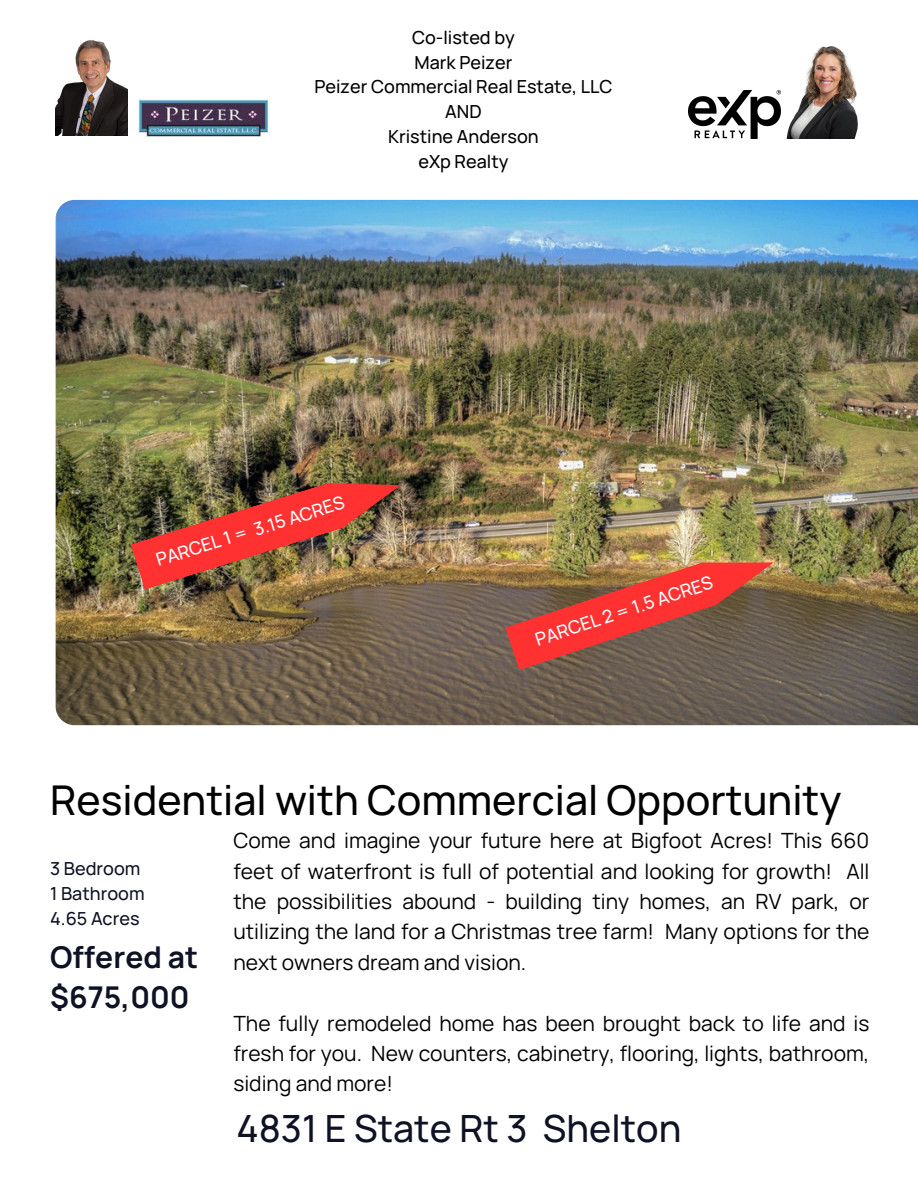
<style>
.page{position:relative;width:918px;height:1188px;background:#fff}
.page>*{position:absolute;margin:0;border:0;box-sizing:border-box;transform-origin:0 0}
.t1{font:500 40.95px "Manrope";color:#000}
.t2{font:500 37.5px "Manrope";color:#0f1224}
.t3{font:700 30px/40.5px "Manrope";color:#0f1224}
.t4{font:21px/30.3px "Manrope";color:#000;text-align:justify}
.t5{font:500 18px "Manrope";color:#000}
.t6{font:500 18px "Manrope";color:#fff}
.t7{font:500 18px "Manrope";color:#0f1224}
</style>
<div class="page">
<img style="left:56px;top:200px;width:862px;height:525px">
<img style="left:688px;top:90px;width:75px;height:49px">
<img style="left:763px;top:46px;width:95px;height:92px">
<svg style="left:505px;top:562px;width:269px;height:108px;background:#aa5243"></svg>
<img style="left:131px;top:483px;width:270px;height:107px">
<img style="left:56px;top:40px;width:72px;height:96px">
<img style="left:138px;top:99px;width:131px;height:37px">
<h4 class="t5" style="left:412px;top:26px;width:104px">Co-listed by</h4>
<h4 class="t5" style="left:414px;top:50px;width:100px">Mark Peizer</h4>
<h1 class="t5" style="left:314px;top:75px;width:300px">Peizer Commercial Real Estate, LLC</h1>
<p class="t5" style="left:445px;top:100px;width:38px">AND</p>
<p class="t5" style="left:388px;top:125px;width:152px">Kristine Anderson</p>
<p class="t5" style="left:418px;top:149px;width:92px">eXp Realty</p>
<p class="t6" style="left:153px;top:548px;width:198px;rotate:-17deg">PARCEL 1 = 3.15 ACRES</p>
<p class="t6" style="left:532px;top:628px;width:187px;rotate:-18deg">PARCEL 2 = 1.5 ACRES</p>
<p class="t1" style="left:50px;top:773px;width:793px">Residential with Commercial Opportunity</p>
<p class="t7" style="left:50px;top:857px;width:92px">3 Bedroom</p>
<p class="t7" style="left:50px;top:882px;width:96px">1 Bathroom</p>
<p class="t7" style="left:50px;top:907px;width:91px">4.65 Acres</p>
<p class="t4" style="left:233px;top:826px;width:638px">Come and imagine your future here at Bigfoot Acres! This 660 feet of waterfront is full of potential and looking for growth! All the possibilities abound - building tiny homes, an RV park, or utilizing the land for a Christmas tree farm! Many options for the next owners dream and vision.</p>
<p class="t3" style="left:50px;top:936px;width:149px">Offered at $675,000</p>
<p class="t4" style="left:233px;top:1008px;width:638px">The fully remodeled home has been brought back to life and is fresh for you. New counters, cabinetry, flooring, lights, bathroom, siding and more!</p>
<p class="t2" style="left:236px;top:1104px;width:447px">4831 E State Rt 3 Shelton</p>
</div>
